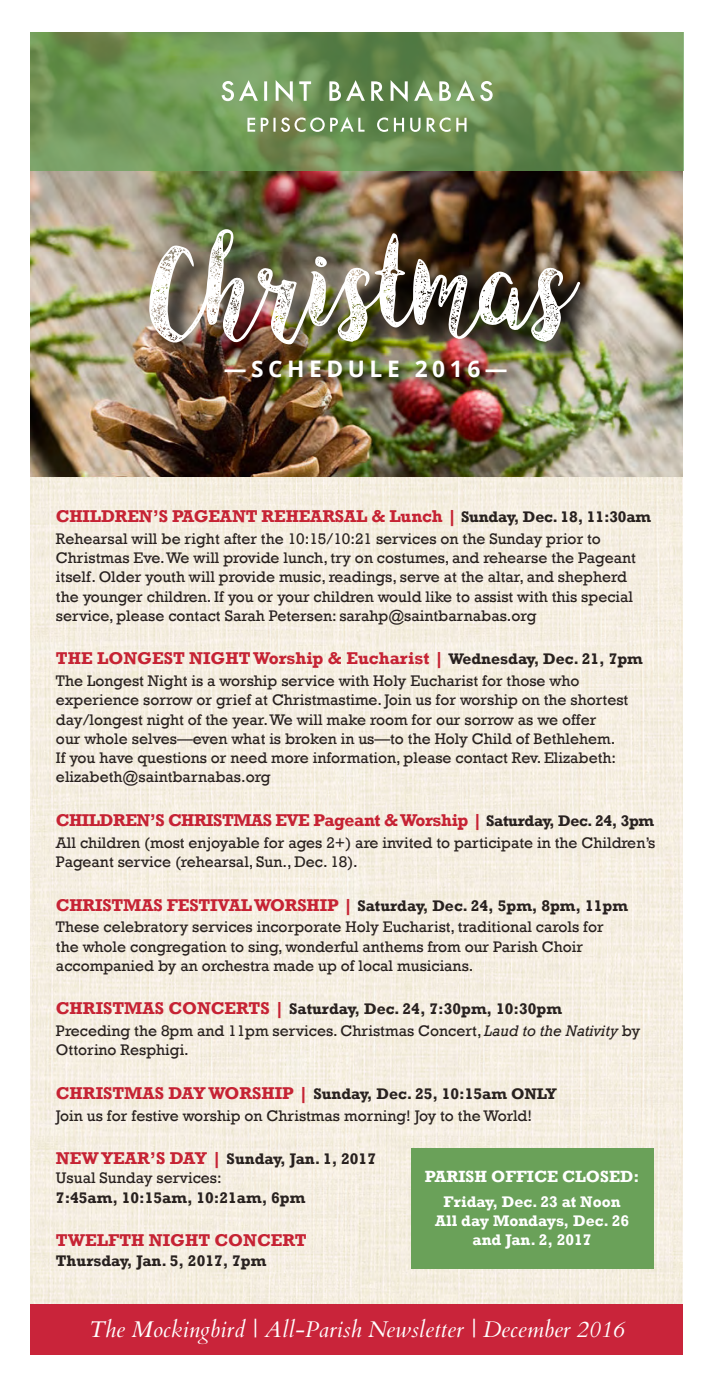
<style>
.page{position:relative;width:714px;height:1386px;background:#fff}
.page>*{position:absolute;margin:0;border:0;box-sizing:border-box;transform-origin:0 0}
.t1{font:123.2px "Angeline Vintage";color:#fff}
.t2{font:italic 22.75px "Cardo";letter-spacing:.005em;color:#fff}
.t3{font:700 22.75px "Open Sans";letter-spacing:.2em;color:#fff}
.t4{font:700 17.5px "Rockwell";letter-spacing:-.01em;color:#c62334}
.t5{font:700 17.5px "Rockwell";letter-spacing:-.03em;color:#c62334}
.t6{font:700 16.62px "Rockwell";color:#fff}
.t7{font:15.75px/19.2px "Rockwell";color:#28211f}
.t8{font:700 15.75px/19.2px "Rockwell";color:#fff;text-align:center}
.t9{font:700 15.75px "Rockwell";color:#28211f}
.s1{font-size:15.75px;color:#28211f}
.s2{font-weight:700;font-size:17.5px;color:#c62334}
.s3{font-weight:700}
.s4{font-style:italic}
</style>
<div class="page">
<div style="left:30px;top:1303px;width:653px;height:52px;background:#c9243a"></div>
<img style="left:30px;top:477px;width:653px;height:826px">
<img style="left:30px;top:171px;width:653px;height:306px">
<svg style="left:30px;top:32px;width:654px;height:139px;background:#6f9456"></svg>
<svg style="left:247px;top:117px;width:219px;height:15px"></svg>
<svg style="left:222px;top:80px;width:271px;height:22px"></svg>
<div style="left:151px;top:231px;width:457px;height:141px;background:#000;opacity:.75"></div>
<img style="left:222px;top:358px;width:298px;height:32px">
<div style="left:411px;top:1148px;width:243px;height:121px;background:#6aa159"></div>
<h1 class="t1" style="left:147px;top:207px;width:421px">Christmas</h1>
<h2 class="t3" style="left:224px;top:352px;width:285px">—SCHEDULE 2016—</h2>
<p class="t4" style="left:56px;top:506px;width:597px">CHILDREN’S PAGEANT REHEARSAL &amp; Lunch | <span class="s1">Sunday, Dec. 18, 11:30am</span></p>
<p class="t7" style="left:56px;top:529px;width:581px">Rehearsal will be right after the 10:15/10:21 services on the Sunday prior to Christmas Eve. We will provide lunch, try on costumes, and rehearse the Pageant itself. Older youth will provide music, readings, serve at the altar, and shepherd the younger children. If you or your children would like to assist with this special service, please contact Sarah Petersen: sarahp@saintbarnabas.org</p>
<p class="t4" style="left:56px;top:648px;width:588px">THE LONGEST NIGHT Worship &amp; Eucharist | <span class="s1">Wednesday, Dec. 21, 7pm</span></p>
<p class="t7" style="left:56px;top:671px;width:574px">The Longest Night is a worship service with Holy Eucharist for those who experience sorrow or grief at Christmastime. Join us for worship on the shortest day/longest night of the year. We will make room for our sorrow as we offer<br>our whole selves—even what is broken in us—to the Holy Child of Bethlehem.<br>If you have questions or need more information, please contact Rev. Elizabeth: elizabeth@saintbarnabas.org</p>
<p class="t5" style="left:56px;top:809px;width:600px">CHILDREN’S CHRISTMAS EVE Pageant &amp; Worship | <span class="s1">Saturday, Dec. 24, 3pm</span></p>
<p class="t7" style="left:56px;top:832px;width:601px">All children (most enjoyable for ages 2+) are invited to participate in the Children’s<br>Pageant service (rehearsal, Sun., Dec. 18).</p>
<p class="t7" style="left:56px;top:894px;width:573px;line-height:21.7px"><span class="s2">CHRISTMAS FESTIVAL WORSHIP |</span> <span class="s3">Saturday, Dec. 24, 5pm, 8pm, 11pm<br></span>These celebratory services incorporate Holy Eucharist, traditional carols for</p>
<p class="t7" style="left:56px;top:936px;width:528px">the whole congregation to sing, wonderful anthems from our Parish Choir accompanied by an orchestra made up of local musicians.</p>
<p class="t7" style="left:56px;top:998px;width:586px;line-height:21.7px"><span class="s2">CHRISTMAS CONCERTS |</span> <span class="s3">Saturday, Dec. 24, 7:30pm, 10:30pm<br></span>Preceding the 8pm and 11pm services. Christmas Concert, <span class="s4">Laud to the Nativity</span> by</p>
<p class="t7" style="left:56px;top:1040px;width:134px">Ottorino Resphigi.</p>
<p class="t7" style="left:56px;top:1082px;width:502px;line-height:21.7px"><span class="s2">CHRISTMAS DAY WORSHIP |</span> <span class="s3">Sunday, Dec. 25, 10:15am ONLY<br></span>Join us for festive worship on Christmas morning! Joy to the World!</p>
<p class="t7" style="left:56px;top:1149px;width:322px"><span class="s2">NEW YEAR’S DAY |</span> <span class="s3">Sunday, Jan. 1, 2017<br></span>Usual Sunday services:</p>
<p class="t9" style="left:56px;top:1188px;width:251px">7:45am, 10:15am, 10:21am, 6pm</p>
<p class="t4" style="left:56px;top:1230px;width:252px">TWELFTH NIGHT CONCERT</p>
<p class="t9" style="left:56px;top:1251px;width:212px">Thursday, Jan. 5, 2017, 7pm</p>
<p class="t6" style="left:425px;top:1167px;width:216px">PARISH OFFICE CLOSED:</p>
<p class="t8" style="left:435px;top:1191px;width:195px">Friday, Dec. 23 at Noon<br>All day Mondays, Dec. 26 and Jan. 2, 2017</p>
<h2 class="t2" style="left:89px;top:1314px;width:536px">The Mockingbird | All-Parish Newsletter | December 2016</h2>
</div>
